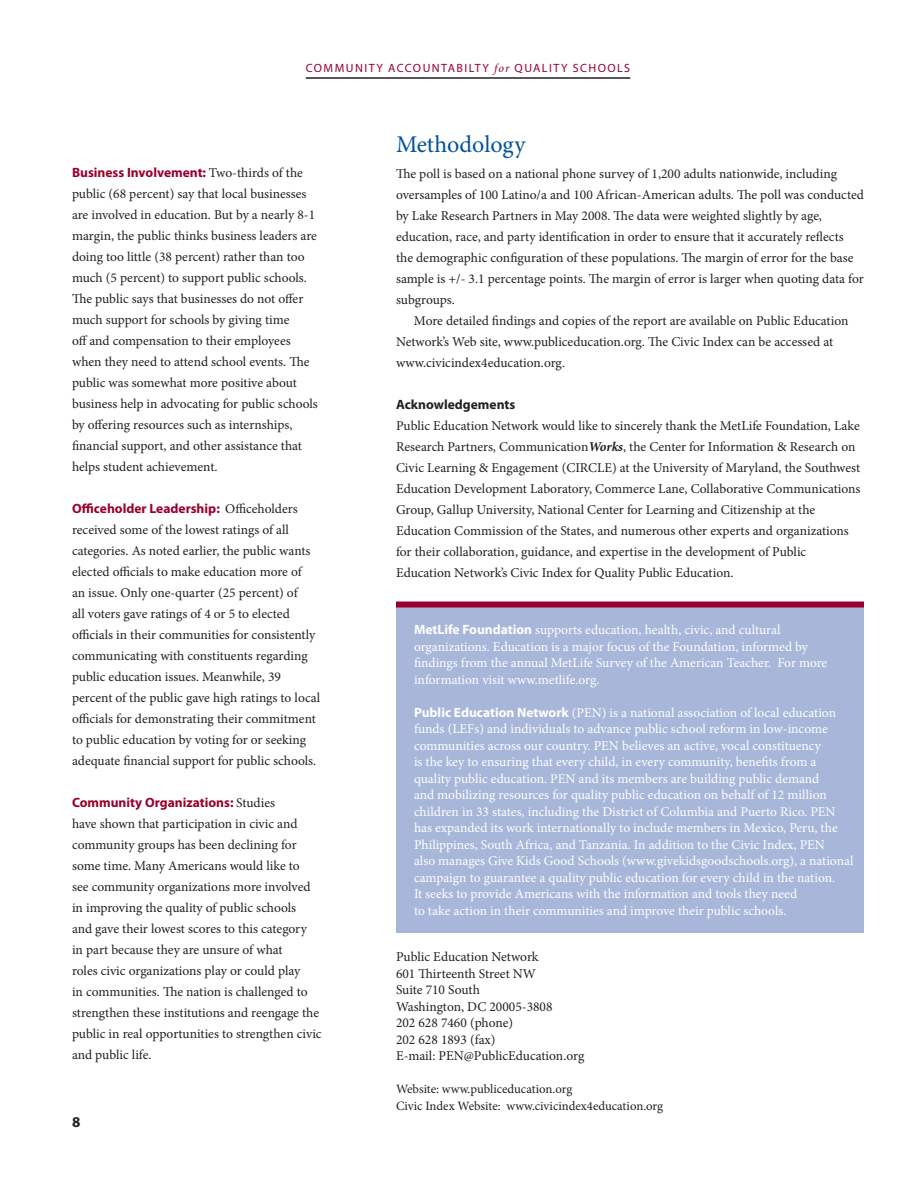
<style>
.page{position:relative;width:918px;height:1188px;background:#fff}
.page>*{position:absolute;margin:0;border:0;box-sizing:border-box;transform-origin:0 0}
.t1{font:24px "Minion Pro";color:#01529a}
.t2{font:700 15px "Myriad Pro";color:#231f20}
.t3{font:13.5px/21px "Minion Pro";color:#231f20}
.t4{font:13.5px/16.5px "Minion Pro";color:#fff}
.t5{font:700 13.5px "Myriad Pro";color:#98012d}
.t6{font:700 13.5px "Myriad Pro";color:#231f20}
.t7{font:12.75px/16.5px "Minion Pro";color:#231f20}
.t8{font:12px "Myriad Pro";letter-spacing:.12em;color:#98012d}
.s1{font-family:"Minion Pro";font-style:italic}
.s2{font-family:"Minion Pro";font-weight:400;color:#231f20}
.s3{font-weight:700;font-style:italic}
.s4{font-family:"Myriad Pro";font-weight:700}
</style>
<div class="page">
<hr style="left:306px;top:77px;width:324px;height:2px;background:#231f20">
<div style="left:396px;top:603px;width:468px;height:330px;background:#a8b6d9"></div>
<div style="left:396px;top:602px;width:468px;height:6px;background:#98012d"></div>
<p class="t8" style="left:306px;top:61px;width:326px">COMMUNITY ACCOUNTABILTY <span class="s1">for</span> QUALITY SCHOOLS</p>
<p class="t5" style="left:72px;top:164px;width:232px">Business Involvement: <span class="s2">Two-thirds of the</span></p>
<p class="t3" style="left:72px;top:183px;width:247px">public (68 percent) say that local businesses are involved in education. But by a nearly 8-1 margin, the public thinks business leaders are doing too little (38 percent) rather than too much (5 percent) to support public schools.<br>The public says that businesses do not offer much support for schools by giving time<br>off and compensation to their employees when they need to attend school events. The public was somewhat more positive about business help in advocating for public schools by offering resources such as internships, financial support, and other assistance that helps student achievement.</p>
<p class="t5" style="left:72px;top:500px;width:227px">Officeholder Leadership: <span class="s2">Officeholders</span></p>
<p class="t3" style="left:72px;top:519px;width:250px">received some of the lowest ratings of all categories. As noted earlier, the public wants elected officials to make education more of<br>an issue. Only one-quarter (25 percent) of<br>all voters gave ratings of 4 or 5 to elected officials in their communities for consistently communicating with constituents regarding public education issues. Meanwhile, 39 percent of the public gave high ratings to local officials for demonstrating their commitment to public education by voting for or seeking adequate financial support for public schools.</p>
<p class="t5" style="left:72px;top:794px;width:205px">Community Organizations: <span class="s2">Studies</span></p>
<p class="t3" style="left:72px;top:813px;width:251px">have shown that participation in civic and community groups has been declining for some time. Many Americans would like to<br>see community organizations more involved in improving the quality of public schools<br>and gave their lowest scores to this category<br>in part because they are unsure of what<br>roles civic organizations play or could play<br>in communities. The nation is challenged to strengthen these institutions and reengage the public in real opportunities to strengthen civic and public life.</p>
<p class="t2" style="left:72px;top:1112px;width:10px">8</p>
<h1 class="t1" style="left:396px;top:129px;width:131px">Methodology</h1>
<p class="t3" style="left:396px;top:163px;width:470px">The poll is based on a national phone survey of 1,200 adults nationwide, including oversamples of 100 Latino/a and 100 African-American adults. The poll was conducted by Lake Research Partners in May 2008. The data were weighted slightly by age, education, race, and party identification in order to ensure that it accurately reflects the demographic configuration of these populations. The margin of error for the base sample is +/- 3.1 percentage points. The margin of error is larger when quoting data for subgroups.</p>
<p class="t3" style="left:396px;top:310px;width:454px;text-indent:18px">More detailed findings and copies of the report are available on Public Education<br>Network’s Web site, www.publiceducation.org. The Civic Index can be accessed at www.civicindex4education.org.</p>
<p class="t6" style="left:396px;top:396px;width:121px">Acknowledgements</p>
<p class="t3" style="left:396px;top:415px;width:466px">Public Education Network would like to sincerely thank the MetLife Foundation, Lake Research Partners, Communication<span class="s3">Works</span>, the Center for Information &amp; Research on Civic Learning &amp; Engagement (CIRCLE) at the University of Maryland, the Southwest Education Development Laboratory, Commerce Lane, Collaborative Communications Group, Gallup University, National Center for Learning and Citizenship at the Education Commission of the States, and numerous other experts and organizations for their collaboration, guidance, and expertise in the development of Public Education Network’s Civic Index for Quality Public Education.</p>
<p class="t4" style="left:414px;top:622px;width:415px"><span class="s4">MetLife Foundation</span> supports education, health, civic, and cultural organizations. Education is a major focus of the Foundation, informed by findings from the annual MetLife Survey of the American Teacher. For more information visit www.metlife.org.</p>
<p class="t4" style="left:414px;top:704px;width:441px"><span class="s4">Public Education Network</span> (PEN) is a national association of local education funds (LEFs) and individuals to advance public school reform in low-income communities across our country. PEN believes an active, vocal constituency<br>is the key to ensuring that every child, in every community, benefits from a quality public education. PEN and its members are building public demand<br>and mobilizing resources for quality public education on behalf of 12 million children in 33 states, including the District of Columbia and Puerto Rico. PEN has expanded its work internationally to include members in Mexico, Peru, the Philippines, South Africa, and Tanzania. In addition to the Civic Index, PEN<br>also manages Give Kids Good Schools (www.givekidsgoodschools.org), a national campaign to guarantee a quality public education for every child in the nation.<br>It seeks to provide Americans with the information and tools they need<br>to take action in their communities and improve their public schools.</p>
<p class="t3" style="left:396px;top:949px;width:190px;line-height:16.5px">Public Education Network<br>601 Thirteenth Street NW<br>Suite 710 South<br>Washington, DC 20005-3808<br>202 628 7460 (phone)<br>202 628 1893 (fax)<br>E-mail: PEN@PublicEducation.org</p>
<p class="t7" style="left:396px;top:1081px;width:269px">Website: www.publiceducation.org<br>Civic Index Website: www.civicindex4education.org</p>
</div>
